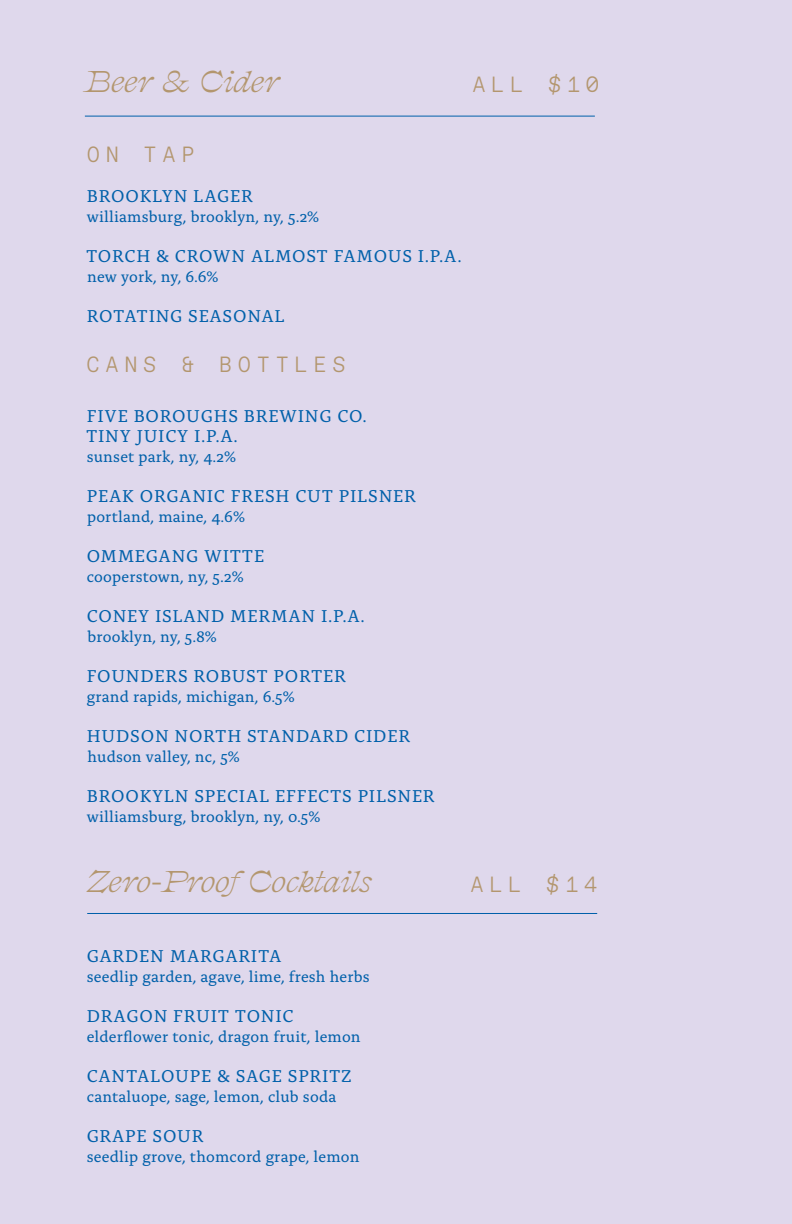
<style>
.page{position:relative;width:792px;height:1224px;background:#dfd8ec}
.page>*{position:absolute;margin:0;border:0;box-sizing:border-box;transform-origin:0 0}
.headers-cream{font:italic 30px "Clifton";letter-spacing:-.03em;color:#b3966e}
.headers-purple{font:300 22px "ABC Favorit Mono";letter-spacing:.26em;color:#b3966e}
.name-purple{font:18px/20px "Alda OTCEV";letter-spacing:.04em;color:#0060aa}
.descriptor-purple{font:16px "Alda OTCEV";letter-spacing:.01em;color:#0060aa}
</style>
<div class="page">
<hr style="left:85px;top:116px;width:510px;height:1px;background:#0060aa">
<hr style="left:87px;top:913px;width:510px;height:1px;background:#0060aa">
<p class="headers-cream" style="left:84px;top:65px;width:197px">Beer &amp; Cider</p>
<p class="headers-purple" style="left:472px;top:72px;width:128px">ALL $10</p>
<p class="headers-purple" style="left:87px;top:142px;width:109px">ON TAP</p>
<p class="name-purple" style="left:87px;top:185px;width:168px">BROOKLYN LAGER</p>
<p class="descriptor-purple" style="left:87px;top:205px;width:234px">williamsburg, brooklyn, ny, 5.2%</p>
<p class="name-purple" style="left:86px;top:245px;width:377px">TORCH &amp; CROWN ALMOST FAMOUS I.P.A.</p>
<p class="descriptor-purple" style="left:87px;top:265px;width:133px">new york, ny, 6.6%</p>
<p class="name-purple" style="left:87px;top:305px;width:199px">ROTATING SEASONAL</p>
<p class="headers-purple" style="left:87px;top:352px;width:261px">CANS &amp; BOTTLES</p>
<p class="name-purple" style="left:86px;top:405px;width:282px">FIVE BOROUGHS BREWING CO.<br>TINY JUICY I.P.A.</p>
<p class="descriptor-purple" style="left:87px;top:445px;width:151px">sunset park, ny, 4.2%</p>
<p class="name-purple" style="left:87px;top:485px;width:331px">PEAK ORGANIC FRESH CUT PILSNER</p>
<p class="descriptor-purple" style="left:87px;top:505px;width:159px">portland, maine, 4.6%</p>
<p class="name-purple" style="left:87px;top:545px;width:179px">OMMEGANG WITTE</p>
<p class="descriptor-purple" style="left:87px;top:565px;width:159px">cooperstown, ny, 5.2%</p>
<p class="name-purple" style="left:87px;top:605px;width:280px">CONEY ISLAND MERMAN I.P.A.</p>
<p class="descriptor-purple" style="left:88px;top:625px;width:131px">brooklyn, ny, 5.8%</p>
<p class="name-purple" style="left:87px;top:665px;width:261px">FOUNDERS ROBUST PORTER</p>
<p class="descriptor-purple" style="left:87px;top:685px;width:209px">grand rapids, michigan, 6.5%</p>
<p class="name-purple" style="left:87px;top:725px;width:325px">HUDSON NORTH STANDARD CIDER</p>
<p class="descriptor-purple" style="left:88px;top:745px;width:154px">hudson valley, nc, 5%</p>
<p class="name-purple" style="left:87px;top:785px;width:350px">BROOKYLN SPECIAL EFFECTS PILSNER</p>
<p class="descriptor-purple" style="left:87px;top:805px;width:235px">williamsburg, brooklyn, ny, 0.5%</p>
<p class="headers-cream" style="left:86px;top:865px;width:287px">Zero-Proof Cocktails</p>
<p class="headers-purple" style="left:470px;top:872px;width:128px">ALL $14</p>
<p class="name-purple" style="left:87px;top:945px;width:196px">GARDEN MARGARITA</p>
<p class="descriptor-purple" style="left:87px;top:965px;width:284px">seedlip garden, agave, lime, fresh herbs</p>
<p class="name-purple" style="left:87px;top:1005px;width:208px">DRAGON FRUIT TONIC</p>
<p class="descriptor-purple" style="left:87px;top:1025px;width:276px">elderflower tonic, dragon fruit, lemon</p>
<p class="name-purple" style="left:87px;top:1065px;width:267px">CANTALOUPE &amp; SAGE SPRITZ</p>
<p class="descriptor-purple" style="left:87px;top:1085px;width:251px">cantaluope, sage, lemon, club soda</p>
<p class="name-purple" style="left:87px;top:1125px;width:119px">GRAPE SOUR</p>
<p class="descriptor-purple" style="left:87px;top:1145px;width:274px">seedlip grove, thomcord grape, lemon</p>
</div>
